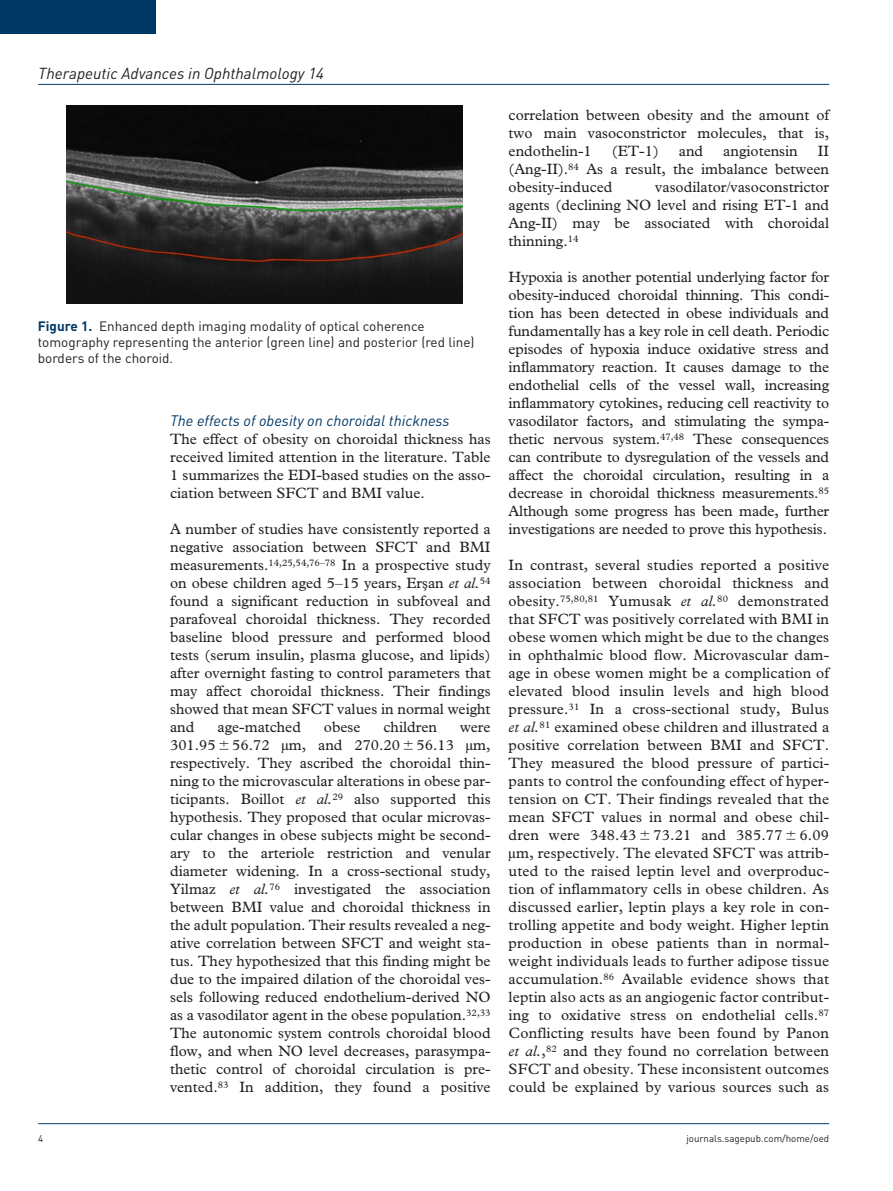
<style>
.page{position:relative;width:893px;height:1191px;background:#fff}
.page>*{position:absolute;margin:0;border:0;box-sizing:border-box;transform-origin:0 0}
.t1{font:italic 15.75px "DIN";color:#231f20}
.t2{font:15px/18px "Plantin Std";color:#231f20;text-align:justify}
.t3{font:italic 15px "DIN";color:#003865}
.t4{font:13.5px/15.8px "DIN";color:#231f20}
.t5{font:9.75px "DIN";color:#231f20}
.s1{font-weight:700;color:#003865}
.s2{font-style:italic}
</style>
<div class="page">
<hr style="left:38px;top:84px;width:791px;height:1px;background:#003865">
<hr style="left:38px;top:1123px;width:791px;height:1px;background:#003865">
<div style="left:0;top:0;width:155px;height:34px;background:#003865"></div>
<img style="left:66px;top:106px;width:396px;height:197px">
<p class="t1" style="left:38px;top:63px;width:287px">Therapeutic Advances in Ophthalmology 14</p>
<p class="t4" style="left:38px;top:318px;width:438px"><span class="s1">Figure 1.</span> Enhanced depth imaging modality of optical coherence tomography representing the anterior (green line) and posterior (red line) borders of the choroid.</p>
<p class="t3" style="left:170px;top:411px;width:281px">The effects of obesity on choroidal thickness</p>
<p class="t2" style="left:170px;top:430px;width:322px">The effect of obesity on choroidal thickness has received limited attention in the literature. Table 1 summarizes the EDI-based studies on the asso&shy;ciation between SFCT and BMI value.</p>
<p class="t2" style="left:170px;top:520px;width:322px">A number of studies have consistently reported a negative association between SFCT and BMI measurements.<sup>14,25,54,76–78</sup> In a prospective study on obese children aged 5–15 years, Ers¸an <span class="s2">et al.</span><sup>54 </sup>found a significant reduction in subfoveal and parafoveal choroidal thickness. They recorded baseline blood pressure and performed blood tests (serum insulin, plasma glucose, and lipids) after overnight fasting to control parameters that may affect choroidal thickness. Their findings showed that mean SFCT values in normal weight and</p>
<p class="t2" style="left:217px;top:718px;width:85px">age-matched</p>
<p class="t2" style="left:324px;top:718px;width:38px">obese</p>
<p class="t2" style="left:384px;top:718px;width:55px">children</p>
<p class="t2" style="left:170px;top:718px;width:322px;text-indent:290px">were 301.95 56.72 µm, and 270.20 56.13 µm, respectively. They ascribed the choroidal thin&shy;ning to the microvascular alterations in obese par&shy;ticipants. Boillot <span class="s2">et al.</span><sup>29</sup> also supported this hypothesis. They proposed that ocular microvas&shy;cular changes in obese subjects might be second&shy;ary to the arteriole restriction and venular diameter widening. In a cross-sectional study, Yilmaz <span class="s2">et al.</span><sup>76</sup> investigated the association between BMI value and choroidal thickness in the adult population. Their results revealed a neg&shy;ative correlation between SFCT and weight sta&shy;tus. They hypothesized that this finding might be due to the impaired dilation of the choroidal ves&shy;sels following reduced endothelium-derived NO as a vasodilator agent in the obese population.<sup>32,33<br></sup>The autonomic system controls choroidal blood flow, and when NO level decreases, parasympa&shy;thetic control of choroidal circulation is pre&shy;vented.<sup>83</sup> In addition, they found a positive</p>
<p class="t2" style="left:509px;top:106px;width:322px">correlation between obesity and the amount of two main vasoconstrictor molecules, that is, endothelin-1</p>
<p class="t2" style="left:612px;top:142px;width:48px">(ET-1)</p>
<p class="t2" style="left:679px;top:142px;width:26px">and</p>
<p class="t2" style="left:723px;top:142px;width:76px">angiotensin</p>
<p class="t2" style="left:509px;top:142px;width:322px;text-indent:309px">II (Ang-II).<sup>84</sup> As a result, the imbalance between obesity-induced</p>
<p class="t2" style="left:509px;top:178px;width:322px;text-indent:147px">vasodilator/vasoconstrictor agents (declining NO level and rising ET-1 and Ang-II) may be associated with choroidal thinning.<sup>14</sup></p>
<p class="t2" style="left:509px;top:268px;width:322px">Hypoxia is another potential underlying factor for obesity-induced choroidal thinning. This condi&shy;tion has been detected in obese individuals and fundamentally has a key role in cell death. Periodic episodes of hypoxia induce oxidative stress and inflammatory reaction. It causes damage to the endothelial cells of the vessel wall, increasing inflammatory cytokines, reducing cell reactivity to vasodilator factors, and stimulating the sympa&shy;thetic nervous system.<sup>47,48</sup> These consequences can contribute to dysregulation of the vessels and affect the choroidal circulation, resulting in a decrease in choroidal thickness measurements.<sup>85<br></sup>Although some progress has been made, further investigations are needed to prove this hypothesis.</p>
<p class="t2" style="left:509px;top:556px;width:322px">In contrast, several studies reported a positive association between choroidal thickness and obesity.<sup>75,80,81</sup> Yumusak <span class="s2">et al.</span><sup>80</sup> demonstrated that SFCT was positively correlated with BMI in obese women which might be due to the changes in ophthalmic blood flow. Microvascular dam&shy;age in obese women might be a complication of elevated blood insulin levels and high blood pressure.<sup>31</sup> In a cross-sectional study, Bulus <span class="s2">et al.</span><sup>81</sup> examined obese children and illustrated a positive correlation between BMI and SFCT.<br>They measured the blood pressure of partici&shy;pants to control the confounding effect of hyper&shy;tension on CT. Their findings revealed that the mean SFCT values in normal and obese chil&shy;dren were 348.43 73.21 and 385.77 6.09 µm, respectively. The elevated SFCT was attrib&shy;uted to the raised leptin level and overproduc&shy;tion of inflammatory cells in obese children. As discussed earlier, leptin plays a key role in con&shy;trolling appetite and body weight. Higher leptin production in obese patients than in normal&shy;weight individuals leads to further adipose tissue accumulation.<sup>86</sup> Available evidence shows that leptin also acts as an angiogenic factor contribut&shy;ing to oxidative stress on endothelial cells.<sup>87<br></sup>Conflicting results have been found by Panon <span class="s2">et al.</span>,<sup>82</sup> and they found no correlation between SFCT and obesity. These inconsistent outcomes could be explained by various sources such as</p>
<p class="t5" style="left:38px;top:1132px;width:7px">4</p>
<p class="t5" style="left:686px;top:1132px;width:144px">journals.sagepub.com/home/oed</p>
</div>
